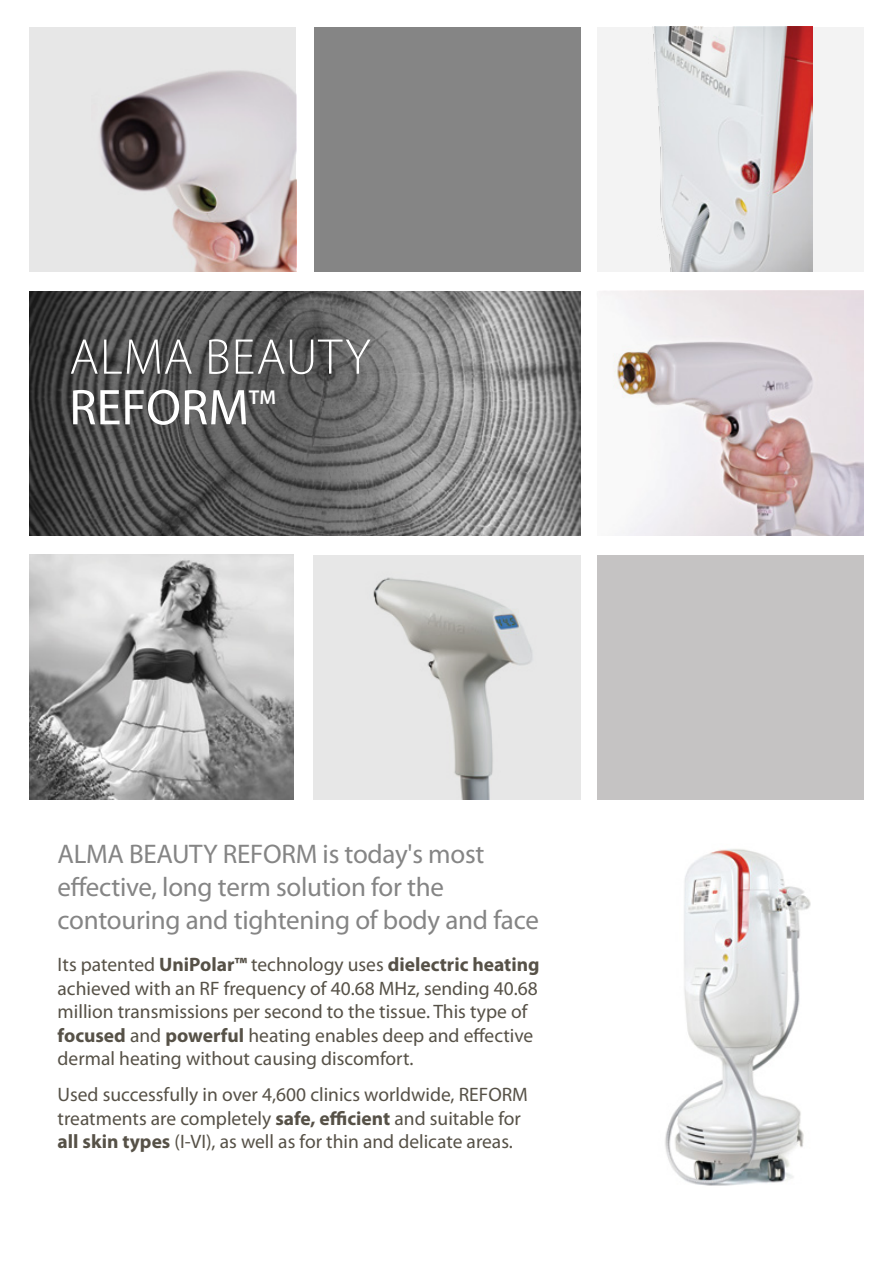
<style>
.page{position:relative;width:893px;height:1263px;background:#fff}
.page>*{position:absolute;margin:0;border:0;box-sizing:border-box;transform-origin:0 0}
.t1{font:300 50.7px "Myriad Pro";letter-spacing:.02em;color:#fff}
.t2{font:50.7px "Myriad Pro";color:#fff}
.t3{font:27px/33px "Myriad Pro";letter-spacing:-.01em;color:#858585}
.t4{font:600 20.1px "Myriad Pro";color:#fff}
.t5{font:19.5px/23.4px "Myriad Pro";color:#565147}
.s1{font-weight:700}
</style>
<div class="page">
<img style="left:29px;top:555px;width:265px;height:244px">
<img style="left:483px;top:291px;width:98px;height:244px">
<div style="left:314px;top:27px;width:267px;height:244px;background:#858585"></div>
<div style="left:597px;top:555px;width:267px;height:245px;background:#c5c3c3"></div>
<svg style="left:314px;top:555px;width:267px;height:245px;background:#d9dad9"></svg>
<svg style="left:29px;top:291px;width:454px;height:244px;background:#606060"></svg>
<svg style="left:597px;top:27px;width:267px;height:244px"></svg>
<img style="left:665px;top:849px;width:146px;height:337px">
<svg style="left:601px;top:291px;width:263px;height:245px"></svg>
<svg style="left:29px;top:27px;width:267px;height:244px;background:#cdc7c8"></svg>
<h1 class="t1" style="left:69px;top:326px;width:303px">ALMA BEAUTY</h1>
<h1 class="t2" style="left:69px;top:376px;width:181px">REFORM</h1>
<p class="t4" style="left:249px;top:385px;width:29px">TM</p>
<h2 class="t3" style="left:58px;top:837px;width:483px">ALMA BEAUTY REFORM is today s' most effective, long term solution for the contouring and tightening of body and face</h2>
<p class="t5" style="left:58px;top:953px;width:483px">Its patented <span class="s1">UniPolar™</span> technology uses <span class="s1">dielectric heating </span>achieved with an RF frequency of 40.68 MHz, sending 40.68 million transmissions per second to the tissue. This type of <span class="s1">focused</span> and <span class="s1">powerful</span> heating enables deep and effective dermal heating without causing discomfort.</p>
<p class="t5" style="left:58px;top:1083px;width:472px">Used successfully in over 4,600 clinics worldwide, REFORM treatments are completely <span class="s1">safe, efficient</span> and suitable for <span class="s1">all skin types</span> -I( VI ,) as well as for thin and delicate areas.</p>
</div>
